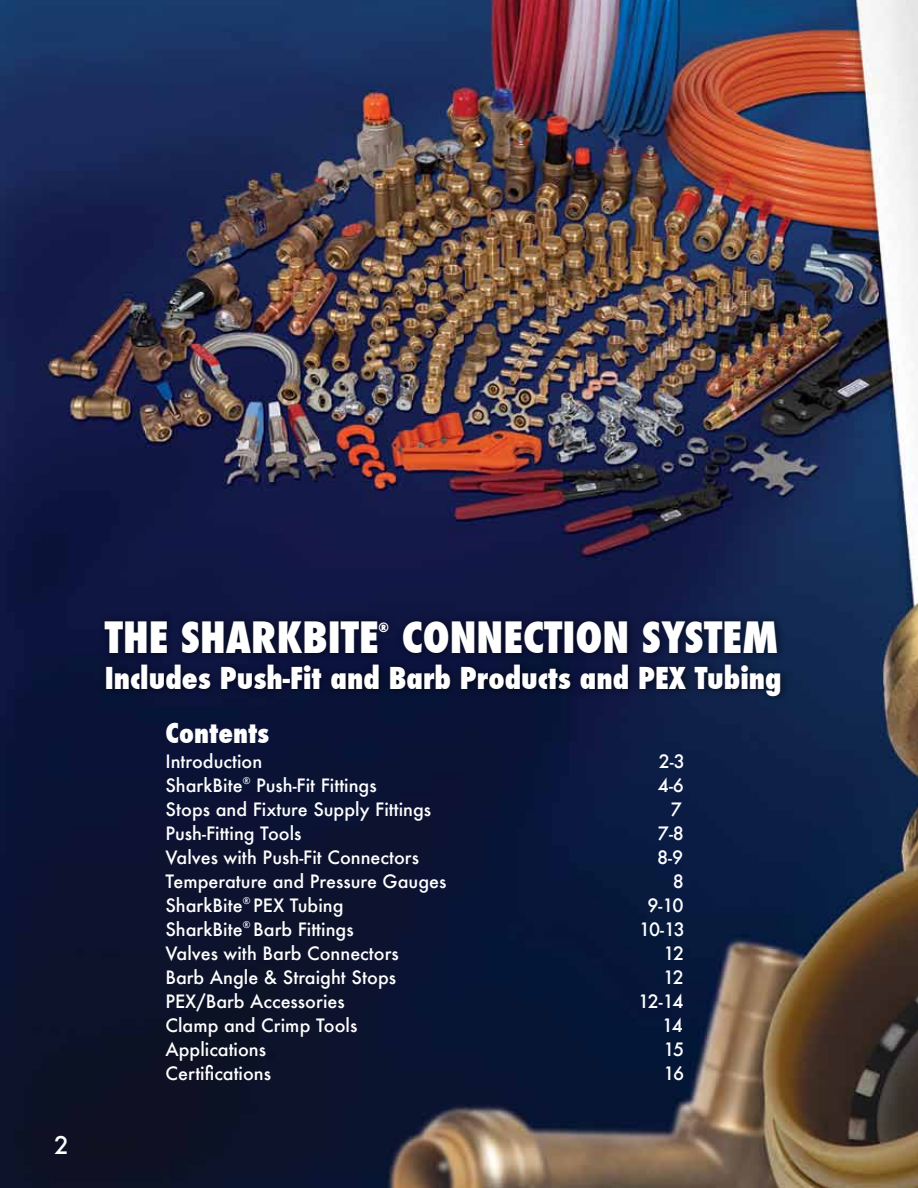
<style>
.page{position:relative;width:918px;height:1188px;background:#fff}
.page>*{position:absolute;margin:0;border:0;box-sizing:border-box;transform-origin:0 0}
.t1{font:800 condensed 42.15px "Futura";color:#fff}
.t2{font:800 condensed 29.4px "Futura";color:#fff}
.t3{font:800 condensed 27px "Futura";color:#fff}
.t4{font:500 23.85px "Futura";color:#fff}
.t5{font:500 18px "Futura";color:#fff}
.t6{font:800 condensed 12.15px "Futura";color:#fff}
</style>
<div class="page">
<img style="left:0;top:0;width:918px;height:1188px">
<div style="left:98px;top:613px;width:691px;height:92px;background:#000;opacity:.6"></div>
<h3 class="t4" style="left:54px;top:1128px;width:16px">2</h3>
<h1 class="t1" style="left:105px;top:608px;width:275px">The SharkBite</h1>
<p class="t6" style="left:379px;top:619px;width:12px">®</p>
<h1 class="t1" style="left:402px;top:608px;width:378px">CONNECTION SYSTEM</h1>
<h2 class="t2" style="left:105px;top:658px;width:678px">Includes Push-Fit and Barb Products and PEX Tubing</h2>
<h3 class="t3" style="left:166px;top:714px;width:105px">Contents</h3>
<p class="t5" style="left:165px;top:749px;width:98px">Introduction</p>
<p class="t5" style="left:659px;top:749px;width:28px">2-3</p>
<p class="t5" style="left:165px;top:773px;width:213px">SharkBite<sup>®</sup> Push-Fit Fittings</p>
<p class="t5" style="left:658px;top:773px;width:28px">4-6</p>
<p class="t5" style="left:165px;top:797px;width:267px">Stops and Fixture Supply Fittings</p>
<p class="t5" style="left:671px;top:797px;width:13px">7</p>
<p class="t5" style="left:165px;top:821px;width:138px">Push-Fitting Tools</p>
<p class="t5" style="left:658px;top:821px;width:28px">7-8</p>
<p class="t5" style="left:165px;top:845px;width:255px">Valves with Push-Fit Connectors</p>
<p class="t5" style="left:657px;top:845px;width:28px">8-9</p>
<p class="t5" style="left:165px;top:869px;width:282px">Temperature and Pressure Gauges</p>
<p class="t5" style="left:673px;top:869px;width:13px">8</p>
<p class="t5" style="left:165px;top:893px;width:180px">SharkBite<sup>®</sup> PEX Tubing</p>
<p class="t5" style="left:648px;top:893px;width:38px">9-10</p>
<p class="t5" style="left:165px;top:917px;width:190px">SharkBite<sup>®</sup> Barb Fittings</p>
<p class="t5" style="left:639px;top:917px;width:47px">10-13</p>
<p class="t5" style="left:165px;top:941px;width:235px">Valves with Barb Connectors</p>
<p class="t5" style="left:663px;top:941px;width:22px">12</p>
<p class="t5" style="left:165px;top:965px;width:232px">Barb Angle &amp; Straight Stops</p>
<p class="t5" style="left:663px;top:965px;width:22px">12</p>
<p class="t5" style="left:165px;top:989px;width:181px">PEX/Barb Accessories</p>
<p class="t5" style="left:638px;top:989px;width:47px">12-14</p>
<p class="t5" style="left:165px;top:1013px;width:193px">Clamp and Crimp Tools</p>
<p class="t5" style="left:662px;top:1013px;width:22px">14</p>
<p class="t5" style="left:165px;top:1037px;width:102px">Applications</p>
<p class="t5" style="left:663px;top:1037px;width:22px">15</p>
<p class="t5" style="left:165px;top:1061px;width:107px">Certifications</p>
<p class="t5" style="left:663px;top:1061px;width:22px">16</p>
</div>
